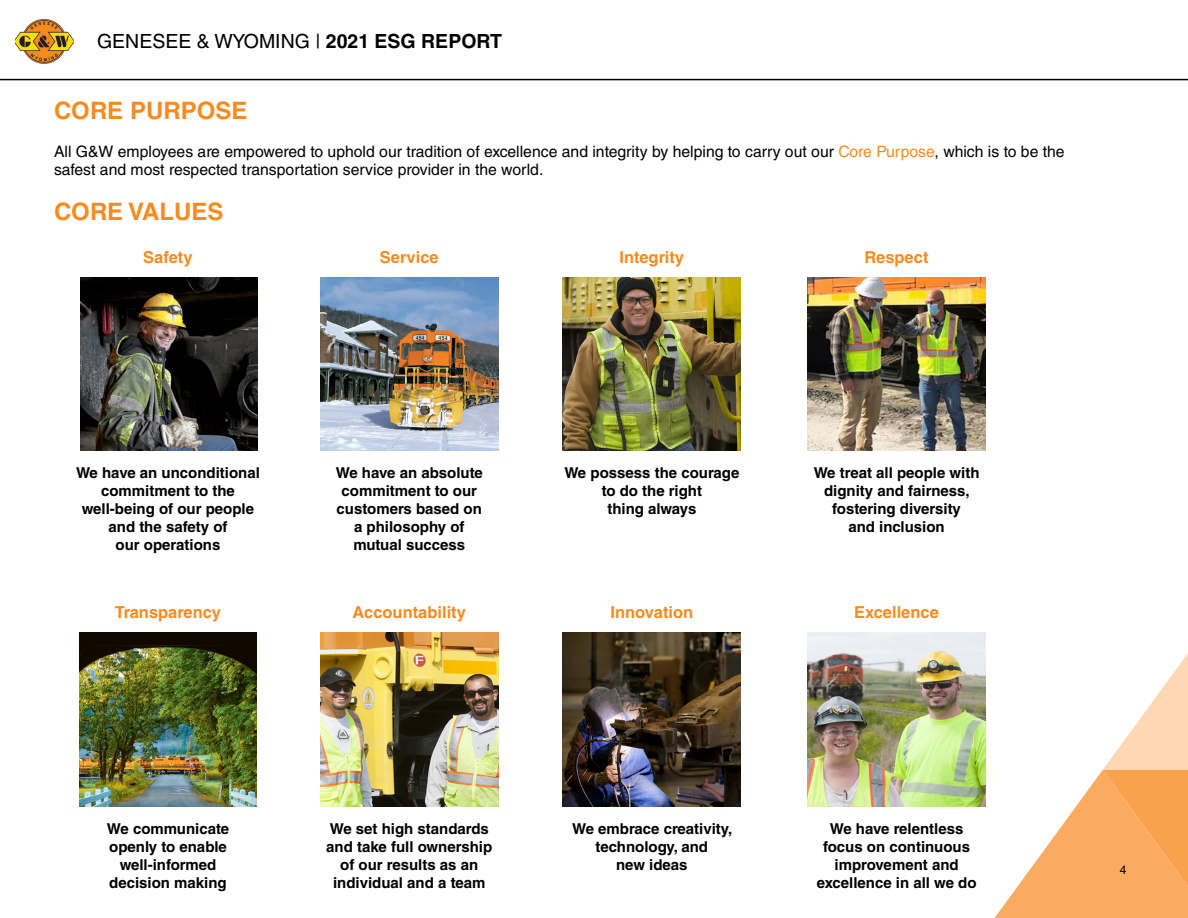
<style>
.page{position:relative;width:1188px;height:918px;background:#fff}
.page>*{position:absolute;margin:0;border:0;box-sizing:border-box;transform-origin:0 0}
.t1{font:700 24px "Helvetica LT Std";color:#f68b1f}
.t2{font:19.5px "Helvetica LT Std";color:#000}
.t3{font:700 16.5px "Helvetica LT Std";color:#f68b1f}
.t4{font:15.75px/18.9px "Helvetica LT Std";color:#000}
.t5{font:700 15px/18px "Helvetica LT Std";color:#000;text-align:center}
.t6{font:12px "Helvetica LT Std";color:#000}
.s1{font-weight:700}
.s2{color:#f68b1f}
</style>
<div class="page">
<img style="left:15px;top:18px;width:58px;height:46px">
<hr style="left:0;top:79px;width:1188px;height:1px;background:#000">
<img style="left:320px;top:633px;width:178px;height:173px">
<img style="left:563px;top:633px;width:178px;height:173px">
<img style="left:808px;top:277px;width:178px;height:174px">
<img style="left:80px;top:277px;width:178px;height:174px">
<img style="left:79px;top:633px;width:178px;height:173px">
<img style="left:320px;top:277px;width:178px;height:174px">
<img style="left:563px;top:277px;width:178px;height:174px">
<img style="left:808px;top:633px;width:178px;height:173px">
<svg style="left:995px;top:653px;width:193px;height:265px"></svg>
<h2 class="t2" style="left:97px;top:30px;width:406px">GENESEE &amp; WYOMING | <span class="s1">2021 ESG REPORT</span></h2>
<h1 class="t1" style="left:54px;top:96px;width:195px">CORE PURPOSE</h1>
<p class="t4" style="left:54px;top:141px;width:1012px">All G&amp;W employees are empowered to uphold our tradition of excellence and integrity by helping to carry out our <span class="s2">Core Purpose</span>, which is to be the safest and most respected transportation service provider in the world.</p>
<h1 class="t1" style="left:54px;top:197px;width:171px">CORE VALUES</h1>
<p class="t3" style="left:143px;top:248px;width:51px">Safety</p>
<p class="t3" style="left:380px;top:248px;width:60px">Service</p>
<p class="t3" style="left:620px;top:248px;width:66px">Integrity</p>
<p class="t3" style="left:865px;top:248px;width:65px">Respect</p>
<p class="t5" style="left:76px;top:463px;width:185px">We have an unconditional commitment to the well-being of our people and the safety of<br>our operations</p>
<p class="t5" style="left:336px;top:463px;width:149px">We have an absolute commitment to our customers based on a philosophy of mutual success</p>
<p class="t5" style="left:564px;top:463px;width:177px">We possess the courage to do the right<br>thing always</p>
<p class="t5" style="left:814px;top:463px;width:167px">We treat all people with dignity and fairness, fostering diversity<br>and inclusion</p>
<p class="t3" style="left:115px;top:602px;width:108px">Transparency</p>
<p class="t3" style="left:353px;top:602px;width:115px">Accountability</p>
<p class="t3" style="left:610px;top:602px;width:84px">Innovation</p>
<p class="t3" style="left:854px;top:602px;width:86px">Excellence</p>
<p class="t5" style="left:107px;top:819px;width:124px">We communicate openly to enable well-informed decision making</p>
<p class="t5" style="left:326px;top:819px;width:167px">We set high standards and take full ownership of our results as an individual and a team</p>
<p class="t5" style="left:572px;top:819px;width:162px">We embrace creativity, technology, and<br>new ideas</p>
<p class="t5" style="left:817px;top:819px;width:161px">We have relentless focus on continuous improvement and excellence in all we do</p>
<p class="t6" style="left:1120px;top:862px;width:8px">4</p>
</div>
